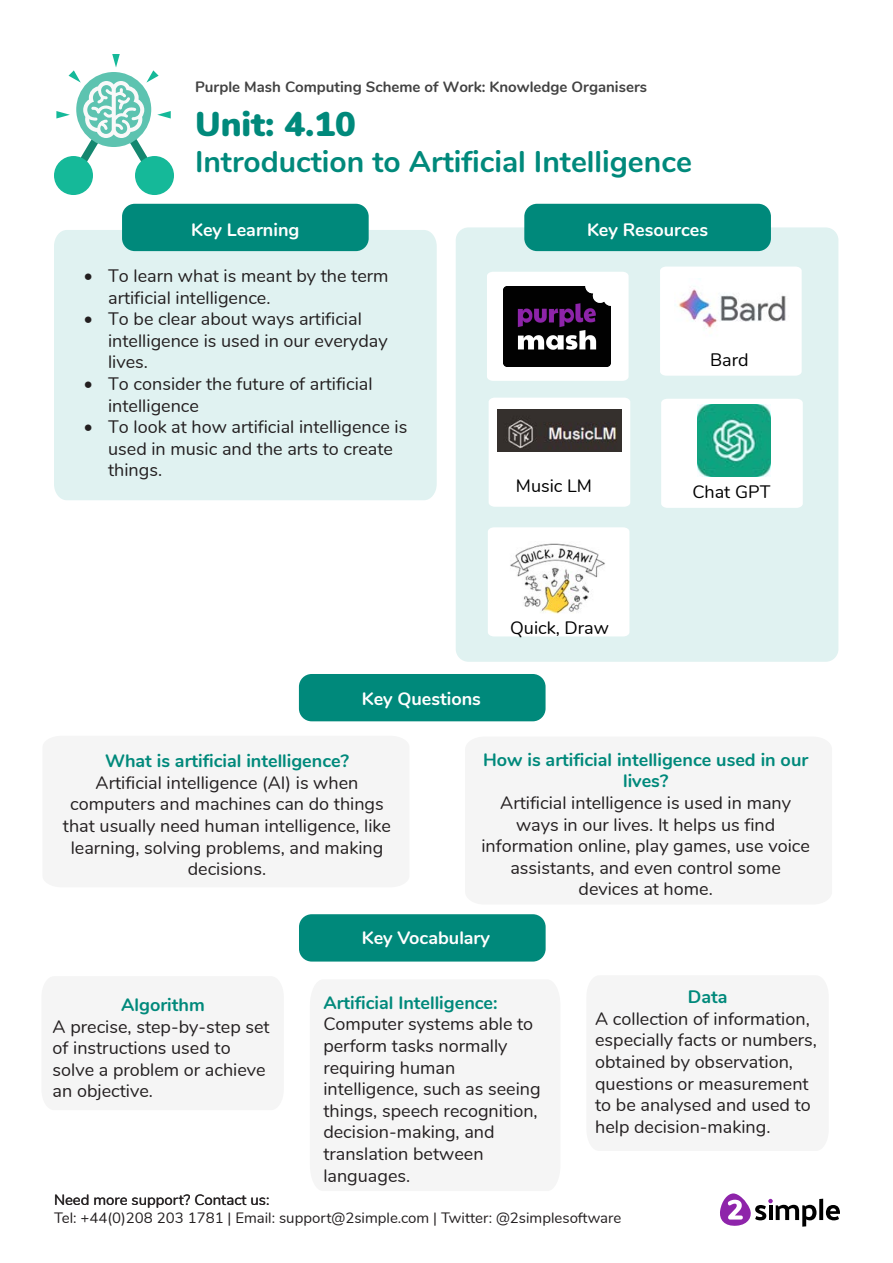
<style>
.page{position:relative;width:893px;height:1263px;background:#fff}
.page>*{position:absolute;margin:0;border:0;box-sizing:border-box;transform-origin:0 0}
.t1{font:900 34.5px "Nunito";color:#00897b}
.t2{font:700 30px "Nunito";color:#00897b}
.t3{font:18px/21.6px "Nunito";color:#231f20}
.t4{font:700 18px/21.6px "Nunito";color:#00897b;text-align:center}
.t5{font:700 18px "Nunito";color:#fff}
.t6{font:18px "Nunito";color:#000}
.t7{font:700 18px "Nunito";color:#fff}
.t8{font:15px "Nunito";color:#231f20}
.t9{font:700 15px "Nunito";color:#424242}
.s1{font-style:inherit}
</style>
<div class="page">
<div style="left:456px;top:227px;width:382px;height:435px;background:#e0f2f1;border-radius:13px"></div>
<div style="left:488px;top:527px;width:141px;height:109px;background:#fff"></div>
<svg style="left:819px;top:1199px;width:4px;height:21px"></svg>
<svg style="left:826px;top:1205px;width:14px;height:15px"></svg>
<svg style="left:720px;top:1193px;width:96px;height:34px"></svg>
<div style="left:54px;top:230px;width:383px;height:270px;background:#e0f2f1"></div>
<div style="left:122px;top:204px;width:247px;height:47px;background:#00897b;border-radius:13px"></div>
<div style="left:54px;top:156px;width:39px;height:39px;background:#15b999;border-radius:50%"></div>
<div style="left:135px;top:156px;width:39px;height:39px;background:#15b999;border-radius:50%"></div>
<svg style="left:56px;top:54px;width:115px;height:133px"></svg>
<div style="left:524px;top:204px;width:247px;height:47px;background:#00897b;border-radius:13px"></div>
<div style="left:660px;top:267px;width:142px;height:109px;background:#fff"></div>
<img style="left:675px;top:278px;width:114px;height:60px">
<img style="left:504px;top:536px;width:104px;height:77px">
<div style="left:487px;top:272px;width:142px;height:109px;background:#fff"></div>
<img style="left:503px;top:286px;width:107px;height:80px">
<div style="left:489px;top:398px;width:141px;height:109px;background:#fff"></div>
<div style="left:661px;top:399px;width:142px;height:109px;background:#fff"></div>
<img style="left:698px;top:405px;width:72px;height:72px">
<img style="left:498px;top:409px;width:124px;height:42px">
<div style="left:299px;top:674px;width:247px;height:47px;background:#00897b;border-radius:13px"></div>
<div style="left:299px;top:914px;width:247px;height:47px;background:#00897b;border-radius:13px"></div>
<p class="t9" style="left:195px;top:76px;width:454px">Purple Mash Computing Scheme of Work: Knowledge Organisers</p>
<p class="t1" style="left:195px;top:98px;width:162px">Unit: 4.10</p>
<p class="t2" style="left:195px;top:139px;width:498px">Introduction to Artificial Intelligence</p>
<p class="t5" style="left:191px;top:217px;width:110px">Key Learning</p>
<p class="t5" style="left:587px;top:217px;width:122px">Key Resources</p>
<p class="t3" style="left:108px;top:264px;width:282px;text-indent:-24px">• To learn what is meant by the term artificial intelligence.</p>
<p class="t3" style="left:108px;top:307px;width:281px;text-indent:-24px">• To be clear about ways artificial intelligence is used in our everyday lives.</p>
<p class="t3" style="left:108px;top:372px;width:266px;text-indent:-24px">• To consider the future of artificial intelligence</p>
<p class="t3" style="left:108px;top:415px;width:301px;text-indent:-24px">• To look at how artificial intelligence is used in music and the arts to create things.</p>
<p class="t6" style="left:516px;top:472px;width:78px">Music LM</p>
<p class="t7" style="left:362px;top:685px;width:121px"><span class="s1">Key</span> Questions</p>
<p class="t6" style="left:510px;top:615px;width:100px">Quick, Draw</p>
<p class="t6" style="left:710px;top:347px;width:40px">Bard</p>
<p class="t6" style="left:692px;top:479px;width:80px">Chat GPT</p>
<p class="t4" style="left:483px;top:748px;width:327px">How is artificial intelligence used in our lives?</p>
<p class="t3" style="left:481px;top:791px;width:330px;text-align:center">Artificial intelligence is used in many ways in our lives. It helps us find information online, play games, use voice assistants, and even control some devices at home.</p>
<p class="t5" style="left:362px;top:925px;width:130px">Key Vocabulary</p>
<p class="t4" style="left:105px;top:749px;width:245px">What is artificial intelligence?</p>
<p class="t3" style="left:63px;top:771px;width:330px;text-align:center">Artificial intelligence (AI) is when computers and machines can do things that usually need human intelligence, like learning, solving problems, and making decisions.</p>
<p class="t4" style="left:121px;top:993px;width:85px">Algorithm</p>
<p class="t3" style="left:53px;top:1014px;width:219px">A precise, step-by-step set of instructions used to solve a problem or achieve an objective.</p>
<p class="t8" style="left:54px;top:1188px;width:217px">Need more support? Contact us:</p>
<p class="t4" style="left:323px;top:991px;width:176px">Artificial Intelligence:</p>
<p class="t3" style="left:323px;top:1012px;width:219px">Computer systems able to perform tasks normally requiring human intelligence, such as seeing things, speech recognition, decision-making, and translation between languages.</p>
<p class="t4" style="left:688px;top:985px;width:41px">Data</p>
<p class="t3" style="left:595px;top:1007px;width:223px">A collection of information, especially facts or numbers, obtained by observation, questions or measurement to be analysed and used to help decision-making.</p>
<p class="t8" style="left:54px;top:1206px;width:569px">Tel: +44(0)208 203 1781 | Email: support@2simple.com | Twitter: @2simplesoftware</p>
</div>
